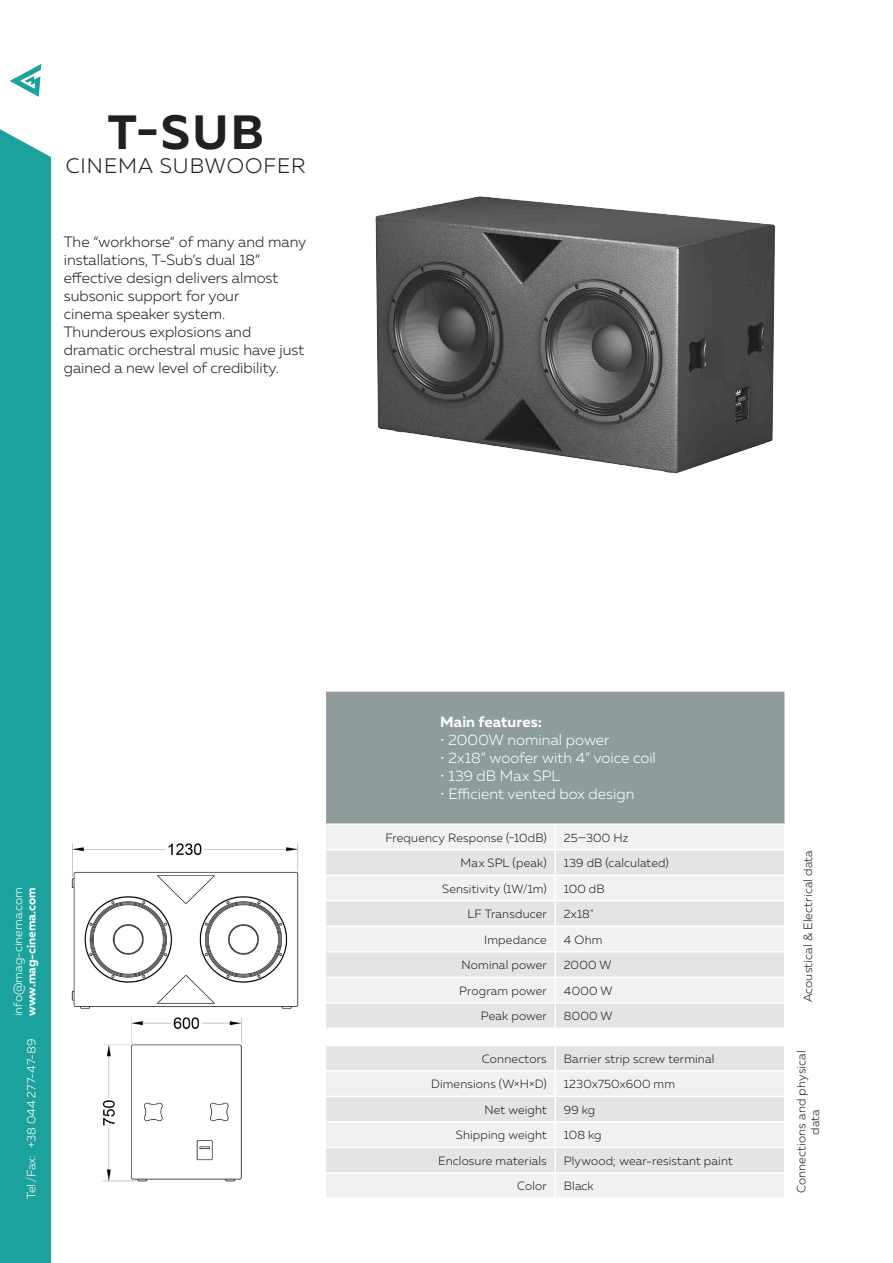
<style>
.page{position:relative;width:893px;height:1263px;background:#fff}
.page>*{position:absolute;margin:0;border:0;box-sizing:border-box;transform-origin:0 0}
.t1{font:700 48px "Muller";color:#231f20}
.t2{font:300 21px "Muller";letter-spacing:.05em;color:#231f20}
.t3{font:300 15px/18px "Muller";color:#231f20}
.table_head_sub{font:300 15px "Muller";color:#fff}
.table_head_sub-2{font:700 15px "Muller";letter-spacing:.005em;color:#fff}
.table_main{font:300 12px/13.8px "Muller";letter-spacing:.015em;color:#231f20;text-align:center}
.t4{font:300 12px "Muller";color:#fff}
.t5{font:700 12px "Muller";color:#fff}
</style>
<div class="page">
<div style="left:0;top:129px;width:51px;height:1134px;background:#1ca29c"></div>
<svg style="left:10px;top:64px;width:31px;height:33px"></svg>
<div style="left:325px;top:691px;width:460px;height:133px;background:#8e9c9c"></div>
<div style="left:326px;top:825px;width:458px;height:373px;background:#f0f2f2"></div>
<svg style="left:326px;top:850px;width:458px;height:322px;fill:#e3e5e5"></svg>
<hr style="left:325px;top:849px;width:230px;height:1px;background:#fff">
<hr style="left:555px;top:849px;width:229px;height:1px;background:#fff">
<hr style="left:325px;top:874px;width:230px;height:2px;background:#fff">
<hr style="left:555px;top:874px;width:229px;height:2px;background:#fff">
<hr style="left:325px;top:900px;width:230px;height:1px;background:#fff">
<hr style="left:555px;top:900px;width:229px;height:1px;background:#fff">
<hr style="left:325px;top:925px;width:230px;height:2px;background:#fff">
<hr style="left:555px;top:925px;width:229px;height:2px;background:#fff">
<hr style="left:325px;top:951px;width:230px;height:1px;background:#fff">
<hr style="left:555px;top:951px;width:229px;height:1px;background:#fff">
<hr style="left:325px;top:976px;width:230px;height:2px;background:#fff">
<hr style="left:555px;top:976px;width:229px;height:2px;background:#fff">
<hr style="left:325px;top:1002px;width:230px;height:1px;background:#fff">
<hr style="left:555px;top:1002px;width:229px;height:1px;background:#fff">
<hr style="left:325px;top:1027px;width:230px;height:2px;background:#fff">
<hr style="left:555px;top:1027px;width:230px;height:2px;background:#fff">
<hr style="left:325px;top:1044px;width:230px;height:2px;background:#fff">
<hr style="left:555px;top:1044px;width:230px;height:2px;background:#fff">
<hr style="left:325px;top:1070px;width:230px;height:1px;background:#fff">
<hr style="left:555px;top:1070px;width:229px;height:1px;background:#fff">
<hr style="left:325px;top:1096px;width:230px;height:1px;background:#fff">
<hr style="left:555px;top:1096px;width:229px;height:1px;background:#fff">
<hr style="left:325px;top:1121px;width:230px;height:2px;background:#fff">
<hr style="left:555px;top:1121px;width:229px;height:2px;background:#fff">
<hr style="left:325px;top:1147px;width:230px;height:1px;background:#fff">
<hr style="left:555px;top:1147px;width:229px;height:1px;background:#fff">
<hr style="left:325px;top:1172px;width:230px;height:2px;background:#fff">
<hr style="left:555px;top:1172px;width:229px;height:2px;background:#fff">
<svg style="left:555px;top:825px;width:1px;height:373px"></svg>
<hr style="left:784px;top:692px;width:2px;height:131px;background:#fff">
<hr style="left:325px;top:690px;width:230px;height:2px;background:#fff">
<hr style="left:325px;top:692px;width:1px;height:131px;background:#fff">
<hr style="left:555px;top:690px;width:230px;height:2px;background:#fff">
<hr style="left:325px;top:823px;width:230px;height:2px;background:#fff">
<hr style="left:555px;top:823px;width:230px;height:2px;background:#fff">
<img style="left:375px;top:196px;width:400px;height:278px">
<img style="left:71px;top:843px;width:228px;height:339px">
<p class="t1" style="left:108px;top:102px;width:157px">T-SUB</p>
<p class="t2" style="left:66px;top:153px;width:241px">CINEMA SUBWOOFER</p>
<p class="t3" style="left:64px;top:233px;width:244px">The “workhorse“ of many and many installations, T-Sub’s dual 18”</p>
<p class="t3" style="left:64px;top:269px;width:216px">effective design delivers almost subsonic support for your</p>
<p class="t3" style="left:64px;top:305px;width:163px">cinema speaker system.</p>
<p class="t3" style="left:64px;top:323px;width:189px">Thunderous explosions and</p>
<p class="t3" style="left:64px;top:341px;width:242px">dramatic orchestral music have just gained a new level of credibility.</p>
<p class="t4" style="left:11px;top:1016px;width:131px;rotate:-90deg">info@mag-cinema.com</p>
<p class="t5" style="left:24px;top:1016px;width:130px;rotate:-90deg">www.mag-cinema.com</p>
<p class="t4" style="left:24px;top:1199px;width:162px;rotate:-90deg">Tel./Fax: +38 044 277-47-89</p>
<p class="table_head_sub-2" style="left:440px;top:713px;width:103px">Main features:</p>
<p class="table_head_sub" style="left:440px;top:731px;width:171px">• 2000W nominal power</p>
<p class="table_head_sub" style="left:440px;top:749px;width:217px">• 2x18” woofer with 4” voice coil</p>
<p class="table_head_sub" style="left:440px;top:767px;width:122px">• 139 dB Max SPL</p>
<p class="table_head_sub" style="left:440px;top:785px;width:196px">• Efficient vented box design</p>
<p class="table_main" style="left:385px;top:830px;width:163px">Frequency Response (-10dB)</p>
<p class="table_main" style="left:564px;top:830px;width:66px">25—300 Hz</p>
<p class="table_main" style="left:801px;top:1002px;width:154px;rotate:-90deg">Acoustical &amp; Electrical data</p>
<p class="table_main" style="left:461px;top:856px;width:88px">Max SPL (peak)</p>
<p class="table_main" style="left:564px;top:856px;width:106px">139 dB (calculated)</p>
<p class="table_main" style="left:442px;top:881px;width:106px">Sensitivity (1W/1m)</p>
<p class="table_main" style="left:564px;top:881px;width:42px">100 dB</p>
<p class="table_main" style="left:467px;top:907px;width:81px">LF Transducer</p>
<p class="table_main" style="left:564px;top:907px;width:31px">2x18"</p>
<p class="table_main" style="left:484px;top:932px;width:64px">Impedance</p>
<p class="table_main" style="left:564px;top:932px;width:40px">4 Ohm</p>
<p class="table_main" style="left:462px;top:958px;width:87px">Nominal power</p>
<p class="table_main" style="left:564px;top:958px;width:49px">2000 W</p>
<p class="table_main" style="left:459px;top:983px;width:89px">Program power</p>
<p class="table_main" style="left:564px;top:983px;width:50px">4000 W</p>
<p class="table_main" style="left:481px;top:1009px;width:67px">Peak power</p>
<p class="table_main" style="left:564px;top:1009px;width:50px">8000 W</p>
<p class="table_main" style="left:482px;top:1051px;width:66px">Connectors</p>
<p class="table_main" style="left:564px;top:1051px;width:152px">Barrier strip screw terminal</p>
<p class="table_main" style="left:794px;top:1193px;width:144px;rotate:-90deg">Connections and physical data</p>
<p class="table_main" style="left:431px;top:1077px;width:117px">Dimensions (W×H×D)</p>
<p class="table_main" style="left:564px;top:1077px;width:113px">1230x750x600 mm</p>
<p class="table_main" style="left:485px;top:1103px;width:64px">Net weight</p>
<p class="table_main" style="left:564px;top:1103px;width:33px">99 kg</p>
<p class="table_main" style="left:456px;top:1128px;width:92px">Shipping weight</p>
<p class="table_main" style="left:564px;top:1128px;width:39px">108 kg</p>
<p class="table_main" style="left:438px;top:1154px;width:110px">Enclosure materials</p>
<p class="table_main" style="left:564px;top:1154px;width:170px">Plywood; wear-resistant paint</p>
<p class="table_main" style="left:517px;top:1179px;width:31px">Color</p>
<p class="table_main" style="left:564px;top:1179px;width:31px">Black</p>
</div>
